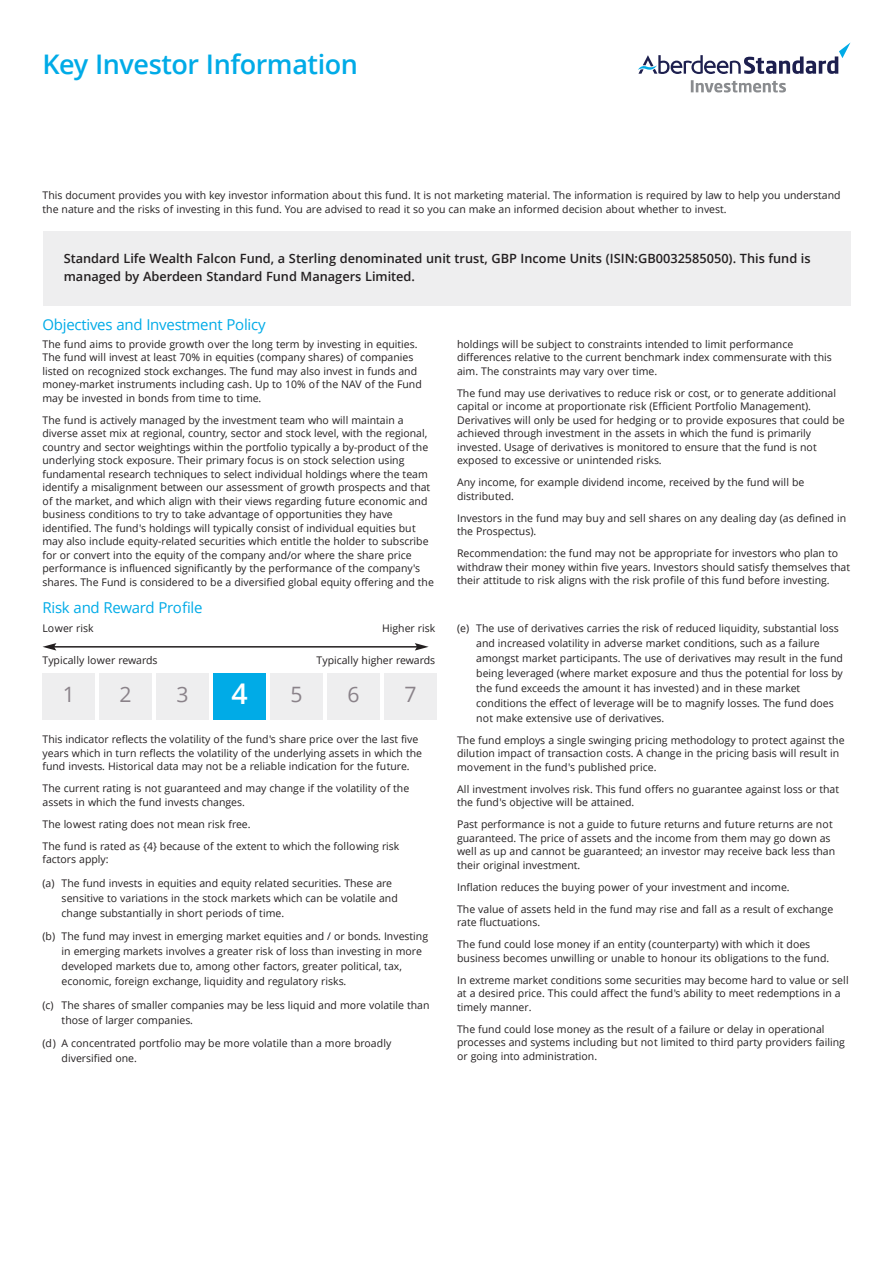
<style>
.page{position:relative;width:893px;height:1263px;background:#fff}
.page>*{position:absolute;margin:0;border:0;box-sizing:border-box;transform-origin:0 0}
.t1{font:600 28.5px "Open Sans";color:#fff}
.t2{font:600 27px "Open Sans";letter-spacing:-.015em;color:#00abe7}
.t3{font:21.15px "Open Sans";color:#8a8289}
.t4{font:15px "Open Sans";letter-spacing:-.015em;color:#00abe7}
.t5{font:600 12.75px/18px "Open Sans";color:#231f20}
.t6{font:10.5px/13.5px "Open Sans";color:#231f20}
.s1{font-weight:400;font-size:21.15px;color:#8a8289}
</style>
<div class="page">
<svg style="left:638px;top:43px;width:212px;height:31px"></svg>
<svg style="left:691px;top:80px;width:95px;height:12px"></svg>
<div style="left:43px;top:231px;width:807px;height:74px;background:#eeeeef"></div>
<hr style="left:54px;top:646px;width:363px;height:1px;background:#231f20">
<svg style="left:43px;top:643px;width:13px;height:7px"></svg>
<svg style="left:415px;top:643px;width:14px;height:7px"></svg>
<div style="left:43px;top:673px;width:52px;height:47px;background:#eeeeef"></div>
<div style="left:99px;top:673px;width:53px;height:47px;background:#eeeeef"></div>
<div style="left:156px;top:673px;width:53px;height:47px;background:#eeeeef"></div>
<div style="left:270px;top:673px;width:53px;height:47px;background:#eeeeef"></div>
<div style="left:327px;top:673px;width:53px;height:47px;background:#eeeeef"></div>
<div style="left:384px;top:673px;width:53px;height:47px;background:#eeeeef"></div>
<div style="left:213px;top:673px;width:53px;height:47px;background:#00abe7"></div>
<h2 class="t2" style="left:43px;top:45px;width:317px">Key Investor Information</h2>
<p class="t6" style="left:43px;top:189px;width:800px">This document provides you with key investor information about this fund. It is not marketing material. The information is required by law to help you understand the nature and the risks of investing in this fund. You are advised to read it so you can make an informed decision about whether to invest.</p>
<p class="t5" style="left:64px;top:249px;width:748px">Standard Life Wealth Falcon Fund, a Sterling denominated unit trust, GBP Income Units (ISIN:GB0032585050). This fund is managed by Aberdeen Standard Fund Managers Limited.</p>
<h3 class="t4" style="left:43px;top:314px;width:225px">Objectives and Investment Policy</h3>
<p class="t6" style="left:43px;top:337px;width:381px">The fund aims to provide growth over the long term by investing in equities.<br>The fund will invest at least 70% in equities (company shares) of companies listed on recognized stock exchanges. The fund may also invest in funds and money-market instruments including cash. Up to 10% of the NAV of the Fund may be invested in bonds from time to time.</p>
<p class="t6" style="left:43px;top:413px;width:393px">The fund is actively managed by the investment team who will maintain a diverse asset mix at regional, country, sector and stock level, with the regional, country and sector weightings within the portfolio typically a by-product of the underlying stock exposure. Their primary focus is on stock selection using fundamental research techniques to select individual holdings where the team identify a misalignment between our assessment of growth prospects and that of the market, and which align with their views regarding future economic and business conditions to try to take advantage of opportunities they have identified. The fund's holdings will typically consist of individual equities but may also include equity-related securities which entitle the holder to subscribe for or convert into the equity of the company and/or where the share price performance is influenced significantly by the performance of the company's shares. The Fund is considered to be a diversified global equity offering and the</p>
<p class="t6" style="left:457px;top:337px;width:376px">holdings will be subject to constraints intended to limit performance differences relative to the current benchmark index commensurate with this aim. The constraints may vary over time.</p>
<p class="t6" style="left:457px;top:386px;width:389px">The fund may use derivatives to reduce risk or cost, or to generate additional capital or income at proportionate risk (Efficient Portfolio Management).<br>Derivatives will only be used for hedging or to provide exposures that could be achieved through investment in the assets in which the fund is primarily invested. Usage of derivatives is monitored to ensure that the fund is not exposed to excessive or unintended risks.</p>
<p class="t6" style="left:457px;top:476px;width:349px">Any income, for example dividend income, received by the fund will be distributed.</p>
<p class="t6" style="left:457px;top:511px;width:390px">Investors in the fund may buy and sell shares on any dealing day (as defined in the Prospectus).</p>
<p class="t6" style="left:457px;top:547px;width:394px">Recommendation: the fund may not be appropriate for investors who plan to withdraw their money within five years. Investors should satisfy themselves that their attitude to risk aligns with the risk profile of this fund before investing.</p>
<h3 class="t4" style="left:43px;top:597px;width:162px">Risk and Reward Profile</h3>
<p class="t6" style="left:43px;top:621px;width:53px">Lower risk</p>
<p class="t6" style="left:382px;top:621px;width:55px">Higher risk</p>
<p class="t6" style="left:43px;top:653px;width:117px">Typically lower rewards</p>
<p class="t6" style="left:317px;top:653px;width:120px">Typically higher rewards</p>
<h3 class="t3" style="left:63px;top:680px;width:14px">1</h3>
<h3 class="t3" style="left:120px;top:680px;width:14px">2</h3>
<h3 class="t3" style="left:177px;top:680px;width:14px">3</h3>
<h1 class="t1" style="left:231px;top:674px;width:18px">4<span class="s1">4</span></h1>
<h3 class="t3" style="left:291px;top:680px;width:14px">5</h3>
<h3 class="t3" style="left:347px;top:680px;width:14px">6</h3>
<h3 class="t3" style="left:404px;top:680px;width:14px">7</h3>
<p class="t6" style="left:43px;top:732px;width:381px">This indicator reflects the volatility of the fund's share price over the last five years which in turn reflects the volatility of the underlying assets in which the fund invests. Historical data may not be a reliable indication for the future.</p>
<p class="t6" style="left:43px;top:781px;width:368px">The current rating is not guaranteed and may change if the volatility of the assets in which the fund invests changes.</p>
<p class="t6" style="left:43px;top:813px;width:358px;line-height:22px">The lowest rating does not mean risk free.<br>The fund is rated as {4} because of the extent to which the following risk</p>
<p class="t6" style="left:43px;top:852px;width:68px">factors apply:</p>
<p class="t6" style="left:62px;top:875px;width:338px;line-height:15px;text-indent:-19px">(a) The fund invests in equities and equity related securities. These are sensitive to variations in the stock markets which can be volatile and change substantially in short periods of time.</p>
<p class="t6" style="left:62px;top:929px;width:368px;line-height:15px;text-indent:-19px">(b) The fund may invest in emerging market equities and / or bonds. Investing in emerging markets involves a greater risk of loss than investing in more developed markets due to, among other factors, greater political, tax, economic, foreign exchange, liquidity and regulatory risks.</p>
<p class="t6" style="left:62px;top:997px;width:369px;line-height:15px;text-indent:-19px">(c) The shares of smaller companies may be less liquid and more volatile than those of larger companies.</p>
<p class="t6" style="left:62px;top:1036px;width:331px;line-height:15px;text-indent:-19px">(d) A concentrated portfolio may be more volatile than a more broadly diversified one.</p>
<p class="t6" style="left:476px;top:620px;width:368px;line-height:15px;text-indent:-19px">(e) The use of derivatives carries the risk of reduced liquidity, substantial loss and increased volatility in adverse market conditions, such as a failure amongst market participants. The use of derivatives may result in the fund being leveraged (where market exposure and thus the potential for loss by the fund exceeds the amount it has invested) and in these market conditions the effect of leverage will be to magnify losses. The fund does not make extensive use of derivatives.</p>
<p class="t6" style="left:457px;top:733px;width:389px">The fund employs a single swinging pricing methodology to protect against the dilution impact of transaction costs. A change in the pricing basis will result in movement in the fund's published price.</p>
<p class="t6" style="left:457px;top:782px;width:383px">All investment involves risk. This fund offers no guarantee against loss or that the fund's objective will be attained.</p>
<p class="t6" style="left:457px;top:817px;width:379px">Past performance is not a guide to future returns and future returns are not guaranteed. The price of assets and the income from them may go down as well as up and cannot be guaranteed; an investor may receive back less than their original investment.</p>
<p class="t6" style="left:457px;top:875px;width:378px;line-height:22px">Inflation reduces the buying power of your investment and income.<br>The value of assets held in the fund may rise and fall as a result of exchange</p>
<p class="t6" style="left:457px;top:911px;width:355px;line-height:22px">rate fluctuations.<br>The fund could lose money if an entity (counterparty) with which it does</p>
<p class="t6" style="left:457px;top:946px;width:393px;line-height:22px">business becomes unwilling or unable to honour its obligations to the fund.<br>In extreme market conditions some securities may become hard to value or sell</p>
<p class="t6" style="left:457px;top:986px;width:385px">at a desired price. This could affect the fund's ability to meet redemptions in a timely manner.</p>
<p class="t6" style="left:457px;top:1022px;width:389px">The fund could lose money as the result of a failure or delay in operational processes and systems including but not limited to third party providers failing or going into administration.</p>
</div>
